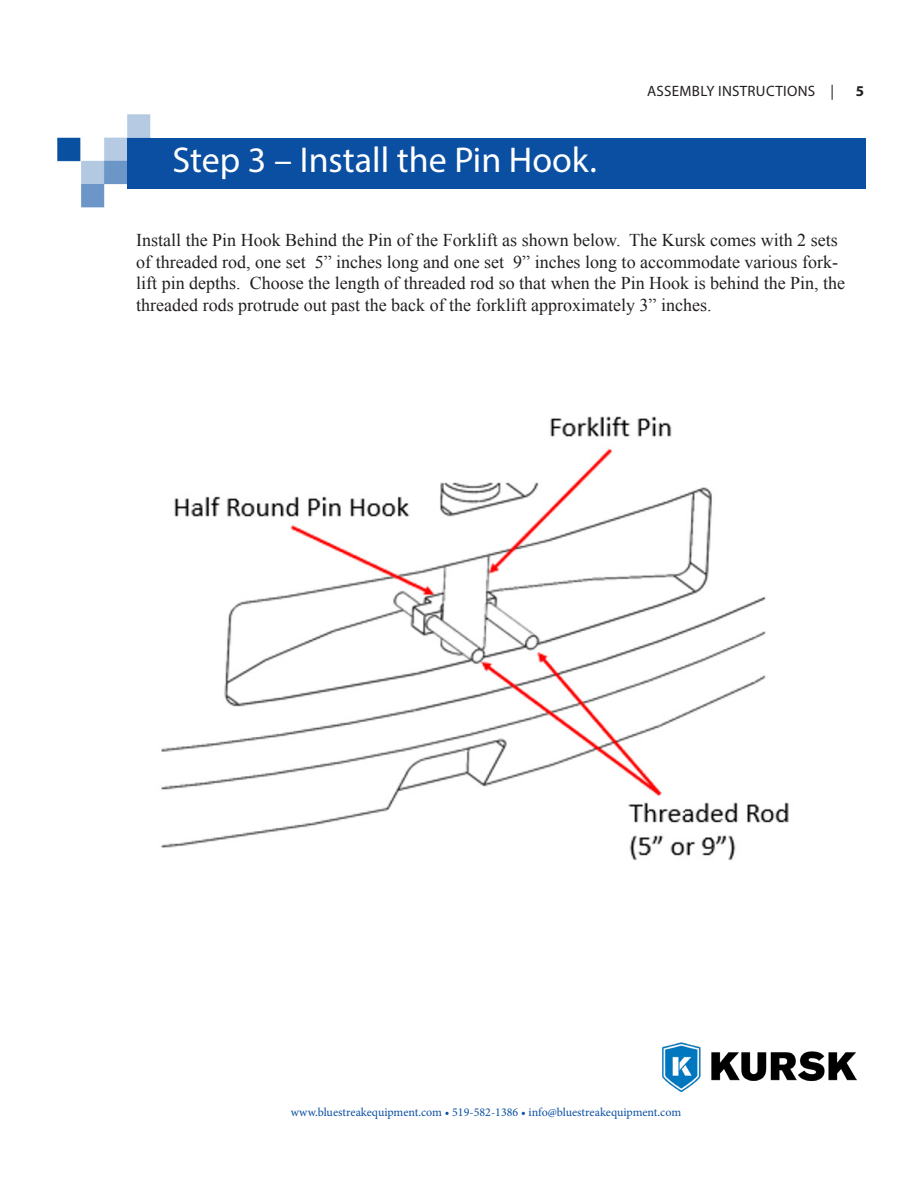
<style>
.page{position:relative;width:918px;height:1188px;background:#fff}
.page>*{position:absolute;margin:0;border:0;box-sizing:border-box;transform-origin:0 0}
.Chapter_Name{font:36px "Myriad Pro";color:#fff}
.t1{font:18px/21.6px "Times New Roman";color:#231f20}
.t2{font:15px "Myriad Pro";letter-spacing:.02em;color:#231f20}
.t3{font:700 15px "Myriad Pro";color:#231f20}
.t4{font:12px "Minion Pro";color:#0a4fa1}
</style>
<div class="page">
<img style="left:662px;top:1043px;width:194px;height:48px">
<img style="left:57px;top:114px;width:93px;height:94px">
<div style="left:127px;top:138px;width:738px;height:51px;background:#0a4fa1"></div>
<img style="left:161px;top:416px;width:628px;height:445px">
<p class="Chapter_Name" style="left:172px;top:138px;width:426px">Step 3 – Install the Pin Hook.</p>
<p class="t2" style="left:647px;top:82px;width:188px">ASSEMBLY INSTRUCTIONS |</p>
<p class="t3" style="left:856px;top:82px;width:10px">5</p>
<p class="t1" style="left:136px;top:229px;width:710px">Install the Pin Hook Behind the Pin of the Forklift as shown below. The Kursk comes with 2 sets of threaded rod, one set 5” inches long and one set 9” inches long to accommodate various fork&shy;lift pin depths. Choose the length of threaded rod so that when the Pin Hook is behind the Pin, the threaded rods protrude out past the back of the forklift approximately 3” inches.</p>
<p class="t4" style="left:291px;top:1105px;width:392px">www.bluestreakequipment.com • 519-582-1386 • info@bluestreakequipment.com</p>
</div>
